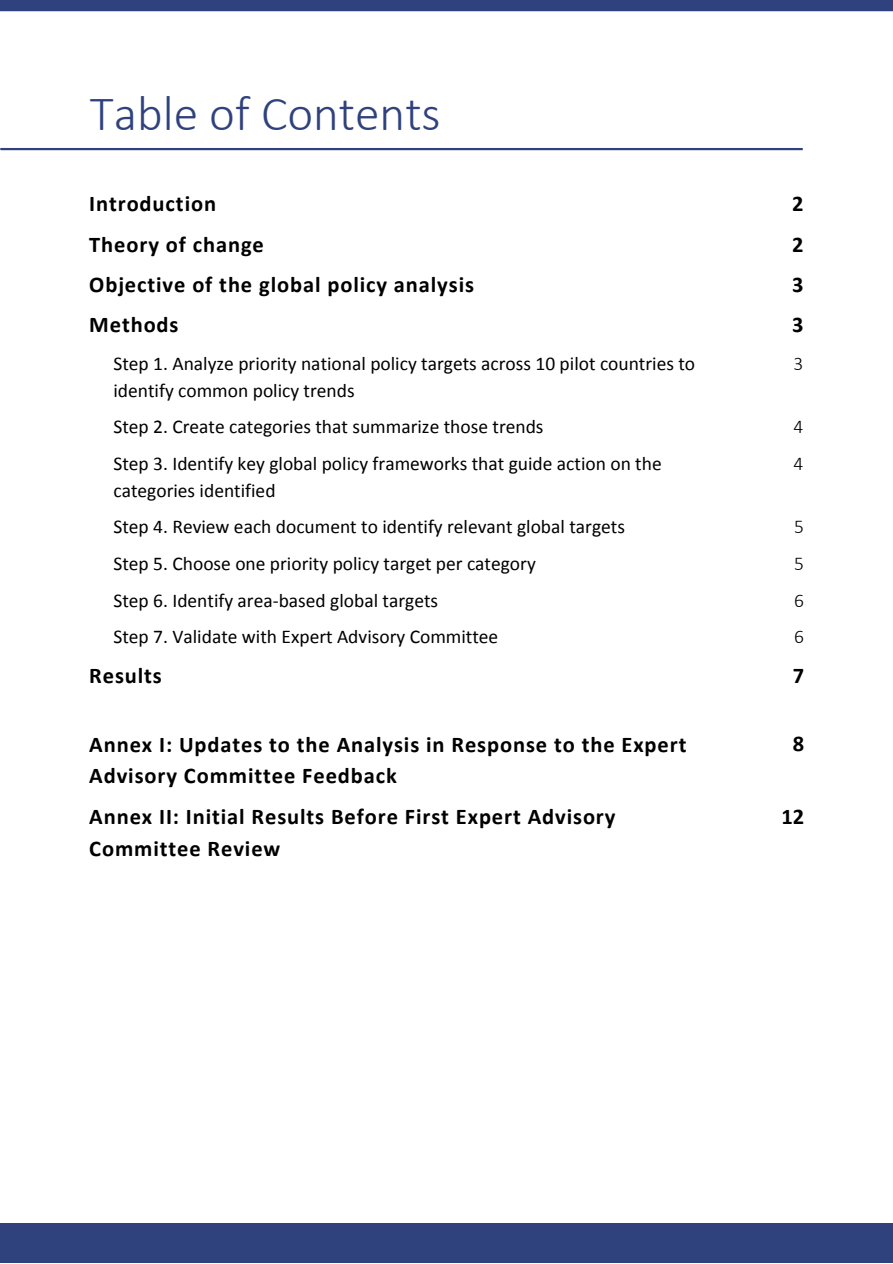
<style>
.page{position:relative;width:893px;height:1264px;background:#fff}
.page>*{position:absolute;margin:0;border:0;box-sizing:border-box;transform-origin:0 0}
.t1{font:300 49.5px "Calibri";color:#30427d}
.t2{font:700 22.5px/31.5px "Calibri";letter-spacing:.04em;color:#000}
.t3{font:19.5px/27px "Calibri";color:#000}
.t4{font:300 19.5px "Calibri";color:#000}
</style>
<div class="page">
<div style="left:0;top:0;width:892px;height:11px;background:#30427d"></div>
<div style="left:0;top:1223px;width:892px;height:39px;background:#30427d"></div>
<hr style="left:1px;top:148px;width:800px;height:2px;background:#30427d">
<h1 class="t1" style="left:90px;top:93px;width:352px">Table of Contents</h1>
<p class="t2" style="left:89px;top:190px;width:128px">Introduction</p>
<p class="t2" style="left:792px;top:190px;width:13px">2</p>
<p class="t2" style="left:89px;top:230px;width:176px">Theory of change</p>
<p class="t2" style="left:792px;top:230px;width:13px">2</p>
<p class="t2" style="left:89px;top:270px;width:386px">Objective of the global policy analysis</p>
<p class="t2" style="left:792px;top:270px;width:13px">3</p>
<p class="t2" style="left:89px;top:311px;width:91px">Methods</p>
<p class="t2" style="left:792px;top:311px;width:13px">3</p>
<p class="t3" style="left:113px;top:351px;width:583px">Step 1. Analyze priority national policy targets across 10 pilot countries to identify common policy trends</p>
<p class="t4" style="left:793px;top:355px;width:11px">3</p>
<p class="t3" style="left:113px;top:415px;width:431px">Step 2. Create categories that summarize those trends</p>
<p class="t4" style="left:793px;top:418px;width:11px">4</p>
<p class="t3" style="left:113px;top:451px;width:549px">Step 3. Identify key global policy frameworks that guide action on the categories identified</p>
<p class="t4" style="left:793px;top:455px;width:11px">4</p>
<p class="t3" style="left:113px;top:515px;width:513px">Step 4. Review each document to identify relevant global targets</p>
<p class="t4" style="left:794px;top:518px;width:11px">5</p>
<p class="t3" style="left:113px;top:551px;width:424px">Step 5. Choose one priority policy target per category</p>
<p class="t4" style="left:794px;top:555px;width:11px">5</p>
<p class="t3" style="left:113px;top:588px;width:326px">Step 6. Identify area-based global targets</p>
<p class="t4" style="left:794px;top:592px;width:11px">6</p>
<p class="t3" style="left:113px;top:624px;width:386px">Step 7. Validate with Expert Advisory Committee</p>
<p class="t4" style="left:794px;top:628px;width:11px">6</p>
<p class="t2" style="left:89px;top:661px;width:74px">Results</p>
<p class="t2" style="left:792px;top:661px;width:13px">7</p>
<p class="t2" style="left:89px;top:730px;width:598px">Annex I: Updates to the Analysis in Response to the Expert<br>Advisory Committee Feedback</p>
<p class="t2" style="left:792px;top:730px;width:13px">8</p>
<p class="t2" style="left:89px;top:802px;width:527px">Annex II: Initial Results Before First Expert Advisory<br>Committee Review</p>
<p class="t2" style="left:781px;top:802px;width:24px">12</p>
</div>
